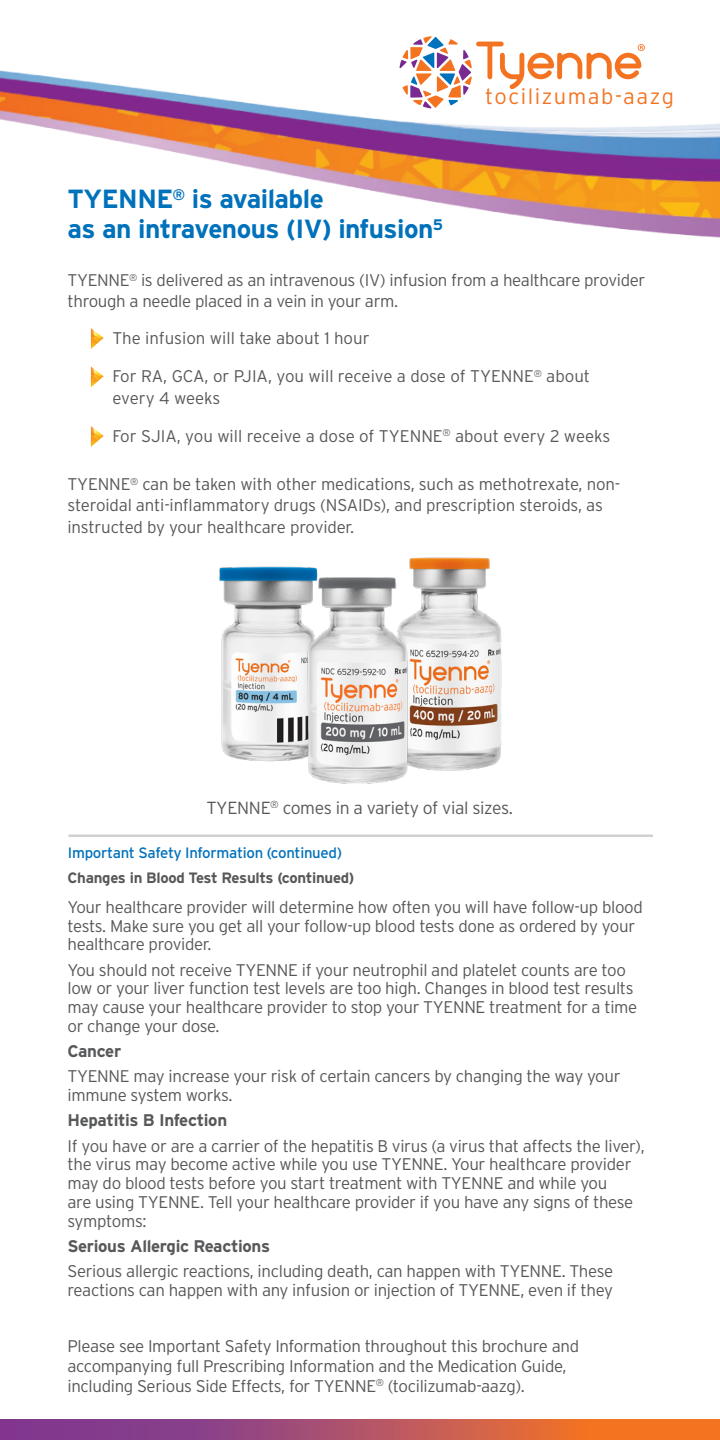
<style>
.page{position:relative;width:720px;height:1440px;background:#fff}
.page>*{position:absolute;margin:0;border:0;box-sizing:border-box;transform-origin:0 0}
.Inner_Heads{font:700 26.25px/30px "Interstate";letter-spacing:-.02em;color:#0071bb}
.t1{font:300 22px "Interstate";letter-spacing:.07em;color:#f47321}
.Unbranded_Section{font:300 17.5px "Interstate";letter-spacing:-.02em;color:#57585a}
.ISI_reg{font:300 17px/18.8px "Interstate";letter-spacing:-.02em;color:#57585a}
.ISI_bold{font:300 17px/18.8px "Interstate";letter-spacing:-.02em;color:#57585a}
.body{font:300 17px/21.2px "Interstate";letter-spacing:-.02em;color:#57585a}
.bullets{font:300 17px/21.2px "Interstate";color:#57585a}
.ISI_bold-2{font:700 17px "Interstate";letter-spacing:-.02em;color:#57585a}
.ISI_bold-3{font:15px "Interstate";letter-spacing:-.02em;color:#0071bb}
.ISI_Reg_bullets{font:700 15px "Interstate";letter-spacing:-.02em;color:#57585a}
</style>
<div class="page">
<svg style="left:0;top:1420px;width:720px;height:20px;background:#b6555f"></svg>
<img style="left:409px;top:557px;width:93px;height:214px">
<img style="left:219px;top:566px;width:96px;height:196px">
<img style="left:297px;top:568px;width:120px;height:216px">
<img style="left:91px;top:328px;width:13px;height:21px">
<img style="left:91px;top:366px;width:13px;height:21px">
<img style="left:91px;top:426px;width:13px;height:21px">
<hr style="left:68px;top:835px;width:585px;height:2px;background:#bcbdc0">
<img style="left:0;top:70px;width:720px;height:168px">
<svg style="left:399px;top:36px;width:246px;height:73px"></svg>
<p class="t1" style="left:485px;top:84px;width:190px">tocilizumab-aazg</p>
<p class="Inner_Heads" style="left:68px;top:184px;width:377px">TYENNE<sup>®</sup> is available<br>as an intravenous (IV) infusion<sup>5</sup></p>
<p class="body" style="left:68px;top:269px;width:579px">TYENNE<sup>®</sup> is delivered as an intravenous (IV) infusion from a healthcare provider through a needle placed in a vein in your arm.</p>
<p class="bullets" style="left:112px;top:327px;width:259px">The infusion will take about 1 hour</p>
<p class="bullets" style="left:112px;top:366px;width:479px">For RA, GCA, or PJIA, you will receive a dose of TYENNE<sup>®</sup> about every 4 weeks</p>
<p class="bullets" style="left:112px;top:425px;width:499px">For SJIA, you will receive a dose of TYENNE<sup>®</sup> about every 2 weeks</p>
<p class="body" style="left:68px;top:473px;width:554px">TYENNE<sup>®</sup> can be taken with other medications, such as methotrexate, non&shy;steroidal anti-inflammatory drugs (NSAIDs), and prescription steroids, as instructed by your healthcare provider.</p>
<p class="Unbranded_Section" style="left:206px;top:798px;width:308px">TYENNE<sup>®</sup> comes in a variety of vial sizes.</p>
<p class="ISI_bold-3" style="left:68px;top:845px;width:276px">Important Safety Information (continued)</p>
<p class="ISI_Reg_bullets" style="left:68px;top:869px;width:289px">Changes in Blood Test Results (continued)</p>
<p class="ISI_reg" style="left:68px;top:897px;width:577px">Your healthcare provider will determine how often you will have follow-up blood tests. Make sure you get all your follow-up blood tests done as ordered by your healthcare provider.</p>
<p class="ISI_reg" style="left:68px;top:960px;width:571px">You should not receive TYENNE if your neutrophil and platelet counts are too low or your liver function test levels are too high. Changes in blood test results may cause your healthcare provider to stop your TYENNE treatment for a time or change your dose.</p>
<p class="ISI_bold-2" style="left:68px;top:1042px;width:55px">Cancer</p>
<p class="ISI_reg" style="left:68px;top:1067px;width:555px">TYENNE may increase your risk of certain cancers by changing the way your immune system works.</p>
<p class="ISI_bold-2" style="left:68px;top:1111px;width:161px">Hepatitis B Infection</p>
<p class="ISI_bold" style="left:68px;top:1136px;width:579px">If you have or are a carrier of the hepatitis B virus (a virus that affects the liver), the virus may become active while you use TYENNE. Your healthcare provider may do blood tests before you start treatment with TYENNE and while you<br>are using TYENNE. Tell your healthcare provider if you have any signs of these symptoms:</p>
<p class="ISI_bold-2" style="left:68px;top:1236px;width:204px">Serious Allergic Reactions</p>
<p class="ISI_reg" style="left:68px;top:1262px;width:547px">Serious allergic reactions, including death, can happen with TYENNE. These reactions can happen with any infusion or injection of TYENNE, even if they</p>
<p class="ISI_bold" style="left:68px;top:1335px;width:513px;line-height:20px">Please see Important Safety Information throughout this brochure and accompanying full Prescribing Information and the Medication Guide, including Serious Side Effects, for TYENNE<sup>®</sup> (tocilizumab-aazg).</p>
</div>
